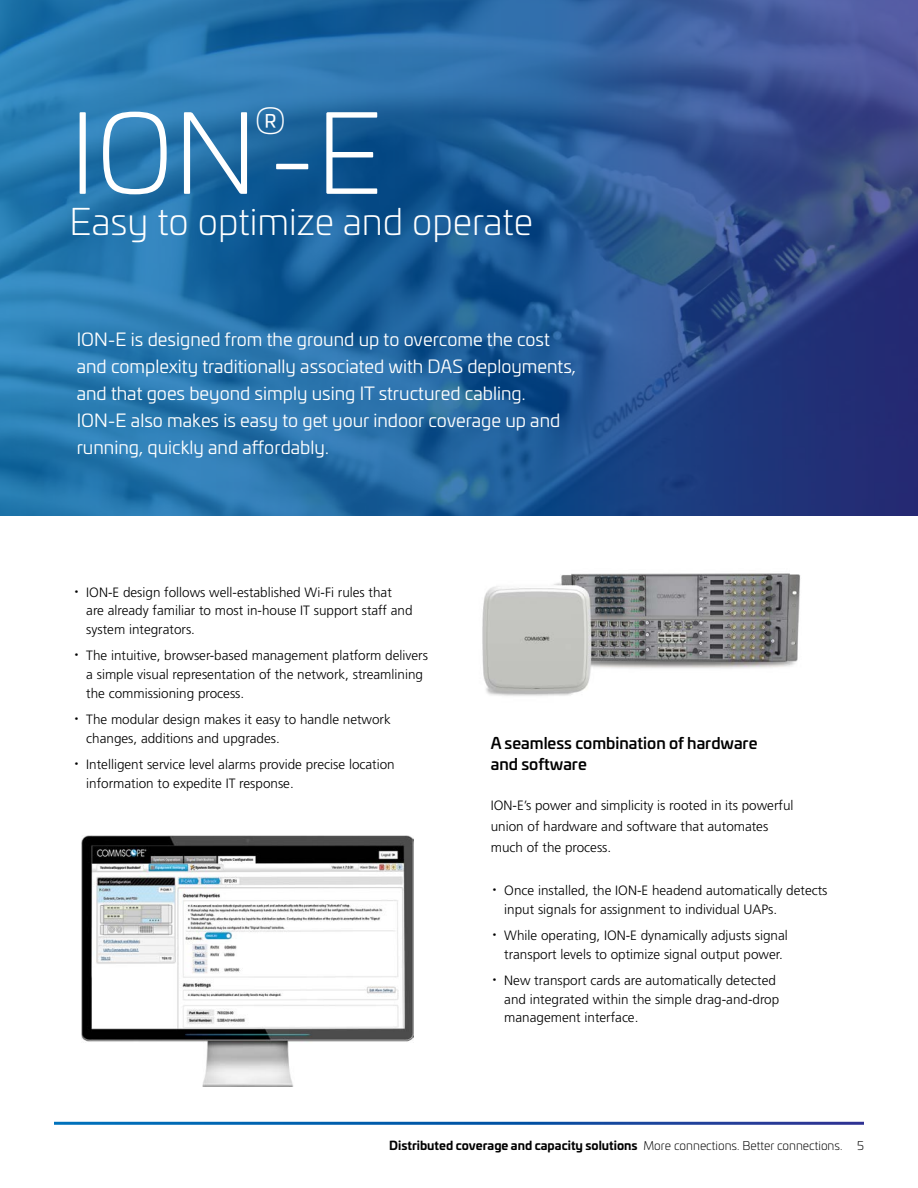
<style>
.page{position:relative;width:918px;height:1188px;background:#fff}
.page>*{position:absolute;margin:0;border:0;box-sizing:border-box;transform-origin:0 0}
.t1{font:300 110.1px "Univia Pro";color:#fff}
.t2{font:300 36.6px "Univia Pro";color:#fff}
.t3{font:300 36px "Univia Pro";color:#fff}
.t4{font:18px/27px "Univia Pro";color:#fff}
.t5{font:500 15.75px/21px "Univia Pro";color:#000}
.t6{font:300 13.5px/18.8px "Frutiger LT Pro";color:#000}
.t7{font:700 12px "Univia Pro";color:#000}
.s1{font-size:27px}
.s2{font-weight:300}
</style>
<div class="page">
<svg style="left:0;top:0;width:918px;height:516px;background:#275f9b"></svg>
<img style="left:0;top:0;width:1px;height:413px">
<img style="left:81px;top:835px;width:332px;height:251px">
<img style="left:482px;top:573px;width:318px;height:123px">
<h3 class="t3" style="left:255px;top:95px;width:33px">®</h3>
<h1 class="t1" style="left:70px;top:75px;width:315px">ION-E</h1>
<h2 class="t2" style="left:70px;top:196px;width:465px">Easy to optimize and operate</h2>
<p class="t4" style="left:77px;top:325px;width:501px">ION-E is designed from the ground up to overcome the cost and complexity traditionally associated with DAS deployments, and that goes beyond simply using IT structured cabling.<br>ION-E also makes is easy to get your indoor coverage up and running, quickly and affordably.</p>
<p class="t6" style="left:86px;top:583px;width:328px;text-indent:-14px"><span class="s1">·</span> ION-E design follows well-established Wi-Fi rules that are already familiar to most in-house IT support staff and system integrators.</p>
<p class="t6" style="left:86px;top:646px;width:343px;text-indent:-14px"><span class="s1">·</span> The intuitive, browser-based management platform delivers a simple visual representation of the network, streamlining the commissioning process.</p>
<p class="t6" style="left:86px;top:710px;width:306px;text-indent:-14px"><span class="s1">·</span> The modular design makes it easy to handle network changes, additions and upgrades.</p>
<p class="t6" style="left:86px;top:755px;width:310px;text-indent:-14px"><span class="s1">·</span> Intelligent service level alarms provide precise location information to expedite IT response.</p>
<p class="t5" style="left:491px;top:732px;width:268px">A seamless combination of hardware and software</p>
<p class="t6" style="left:491px;top:795px;width:304px;line-height:21px">ION-E’s power and simplicity is rooted in its powerful union of hardware and software that automates much of the process.</p>
<p class="t6" style="left:504px;top:881px;width:325px;text-indent:-14px"><span class="s1">·</span> Once installed, the ION-E headend automatically detects input signals for assignment to individual UAPs.</p>
<p class="t6" style="left:504px;top:926px;width:285px;text-indent:-14px"><span class="s1">·</span> While operating, ION-E dynamically adjusts signal transport levels to optimize signal output power.</p>
<p class="t6" style="left:504px;top:971px;width:277px;text-indent:-14px"><span class="s1">·</span> New transport cards are automatically detected and integrated within the simple drag-and-drop management interface.</p>
<p class="t7" style="left:389px;top:1136px;width:476px">Distributed coverage and capacity solutions <span class="s2">More connections. Better connections. 5</span></p>
</div>
